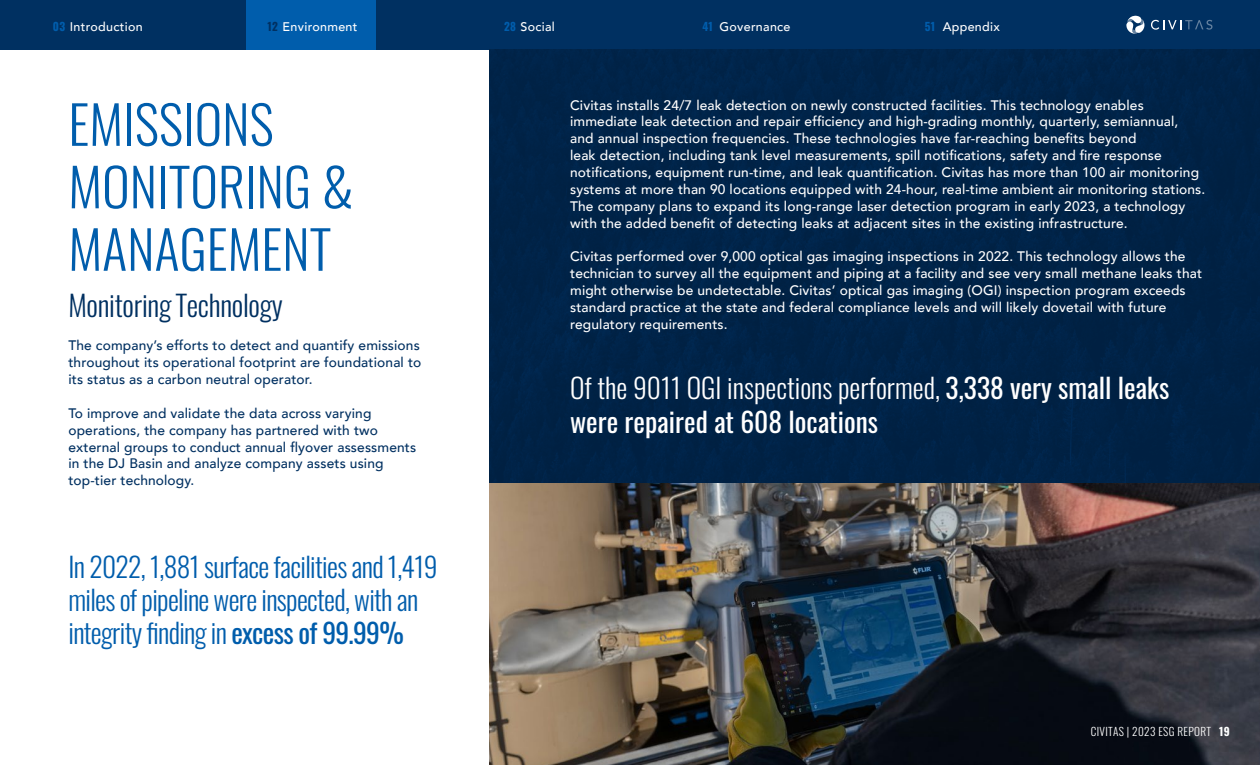
<style>
.page{position:relative;width:1260px;height:765px;background:#fff}
.page>*{position:absolute;margin:0;border:0;box-sizing:border-box;transform-origin:0 0}
.t1{font:300 52.5px/62.5px "Oswald";color:#005dac}
.t2{font:300 28.75px "Oswald";letter-spacing:-.01em;color:#003061}
.t3{font:300 27.5px/33px "Oswald";letter-spacing:-.025em;color:#005dac}
.t4{font:27.5px/33.8px "Oswald";color:#fff}
.t5{font:500 13.75px/16.9px "Avenir";letter-spacing:.01em;color:#fff}
.t6{font:500 13.75px/16.9px "Avenir";letter-spacing:.01em;color:#003061;text-align:justify}
.t7{font:500 12.5px "Avenir";letter-spacing:.025em;color:#fff}
.t8{font:300 11.25px "Oswald";letter-spacing:.03em;color:#fff}
.s1{font-family:"Oswald";font-weight:700;font-size:11.25px;color:#005dac}
.s2{font-family:"Oswald";font-weight:700;font-size:11.25px;color:#003061}
.s3{font-weight:400}
.s4{font-weight:300}
.s5{font-weight:700}
</style>
<div class="page">
<div style="left:0;top:0;width:1260px;height:49px;background:#003061"></div>
<div style="left:247px;top:0;width:129px;height:49px;background:#005dac"></div>
<svg style="left:1151px;top:20px;width:61px;height:10px"></svg>
<svg style="left:1126px;top:15px;width:19px;height:19px"></svg>
<div style="left:490px;top:50px;width:770px;height:433px;background:#002347"></div>
<img style="left:490px;top:483px;width:770px;height:282px">
<p class="t7" style="left:53px;top:16px;width:91px"><span class="s1">03</span> Introduction</p>
<p class="t7" style="left:267px;top:16px;width:92px"><span class="s2">12</span> Environment</p>
<p class="t7" style="left:504px;top:16px;width:52px"><span class="s1">28</span> Social</p>
<p class="t7" style="left:702px;top:16px;width:90px"><span class="s1">41</span> Governance</p>
<p class="t7" style="left:925px;top:16px;width:77px"><span class="s1">51</span> Appendix</p>
<h1 class="t1" style="left:68px;top:88px;width:287px">EMISSIONS<br>MONITORING &amp;<br>MANAGEMENT</h1>
<h2 class="t2" style="left:68px;top:279px;width:216px">Monitoring Technology</h2>
<p class="t6" style="left:68px;top:336px;width:355px">The company’s efforts to detect and quantify emissions throughout its operational footprint are foundational to its status as a carbon neutral operator.</p>
<p class="t6" style="left:68px;top:404px;width:349px;text-align:left">To improve and validate the data across varying operations, the company has partnered with two external groups to conduct annual flyover assessments in the DJ Basin and analyze company assets using top-tier technology.</p>
<h3 class="t3" style="left:68px;top:548px;width:371px">In 2022, 1,881 surface facilities and 1,419 miles of pipeline were inspected, with an integrity finding in <span class="s3">excess of 99.99%</span></h3>
<p class="t5" style="left:570px;top:96px;width:637px">Civitas installs 24/7 leak detection on newly constructed facilities. This technology enables immediate leak detection and repair efficiency and high-grading monthly, quarterly, semiannual,<br>and annual inspection frequencies. These technologies have far-reaching benefits beyond<br>leak detection, including tank level measurements, spill notifications, safety and fire response notifications, equipment run-time, and leak quantification. Civitas has more than 100 air monitoring systems at more than 90 locations equipped with 24-hour, real-time ambient air monitoring stations.<br>The company plans to expand its long-range laser detection program in early 2023, a technology with the added benefit of detecting leaks at adjacent sites in the existing infrastructure.</p>
<p class="t5" style="left:570px;top:247px;width:634px">Civitas performed over 9,000 optical gas imaging inspections in 2022. This technology allows the technician to survey all the equipment and piping at a facility and see very small methane leaks that might otherwise be undetectable. Civitas’ optical gas imaging (OGI) inspection program exceeds standard practice at the state and federal compliance levels and will likely dovetail with future regulatory requirements.</p>
<h3 class="t4" style="left:570px;top:368px;width:601px"><span class="s4">Of the 9011 OGI inspections performed,</span> 3,338 very small leaks were repaired at 608 locations</h3>
<p class="t8" style="left:1091px;top:722px;width:140px">CIVITAS | 2023 ESG REPORT <span class="s5">19</span></p>
</div>
